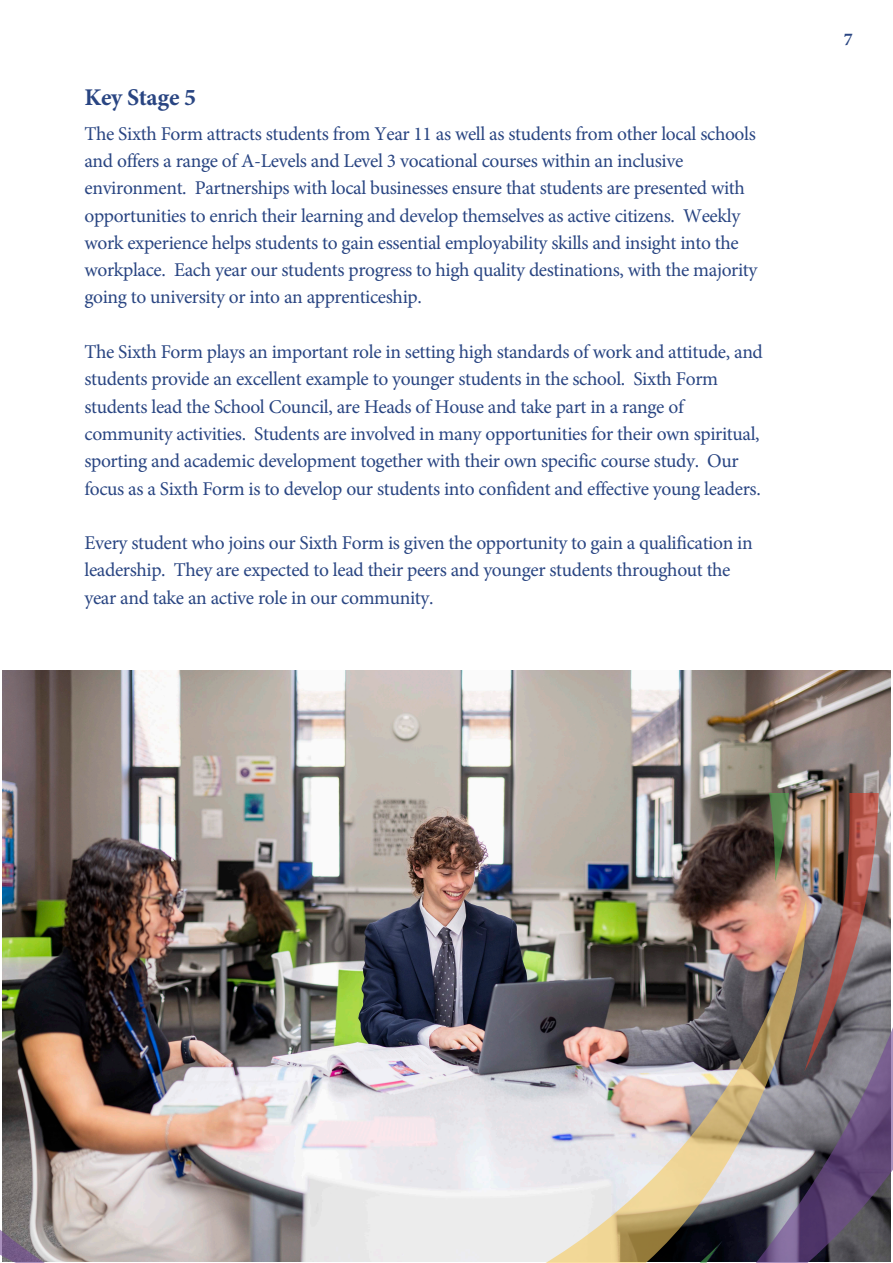
<style>
.page{position:relative;width:893px;height:1263px;background:#fff}
.page>*{position:absolute;margin:0;border:0;box-sizing:border-box;transform-origin:0 0}
.t1{font:700 24px "Minion Pro";letter-spacing:-.015em;color:#294582}
.t2{font:19.5px/27.3px "Minion Pro";letter-spacing:-.02em;color:#294582}
.t3{font:700 18px "Minion Pro";color:#294582}
</style>
<div class="page">
<img style="left:2px;top:670px;width:889px;height:123px">
<svg style="left:811px;top:1072px;width:82px;height:190px;background:#645671"></svg>
<img style="left:811px;top:793px;width:82px;height:279px">
<img style="left:0;top:793px;width:811px;height:470px">
<p class="t1" style="left:84px;top:80px;width:113px">Key Stage 5</p>
<p class="t2" style="left:84px;top:120px;width:674px">The Sixth Form attracts students from Year 11 as well as students from other local schools and offers a range of A-Levels and Level 3 vocational courses within an inclusive environment. Partnerships with local businesses ensure that students are presented with opportunities to enrich their learning and develop themselves as active citizens. Weekly work experience helps students to gain essential employability skills and insight into the workplace. Each year our students progress to high quality destinations, with the majority going to university or into an apprenticeship.</p>
<p class="t2" style="left:84px;top:338px;width:680px">The Sixth Form plays an important role in setting high standards of work and attitude, and students provide an excellent example to younger students in the school. Sixth Form students lead the School Council, are Heads of House and take part in a range of community activities. Students are involved in many opportunities for their own spiritual, sporting and academic development together with their own specific course study. Our focus as a Sixth Form is to develop our students into confident and effective young leaders.</p>
<p class="t2" style="left:84px;top:529px;width:670px">Every student who joins our Sixth Form is given the opportunity to gain a qualification in leadership. They are expected to lead their peers and younger students throughout the year and take an active role in our community.</p>
<p class="t3" style="left:844px;top:27px;width:10px">7</p>
</div>
